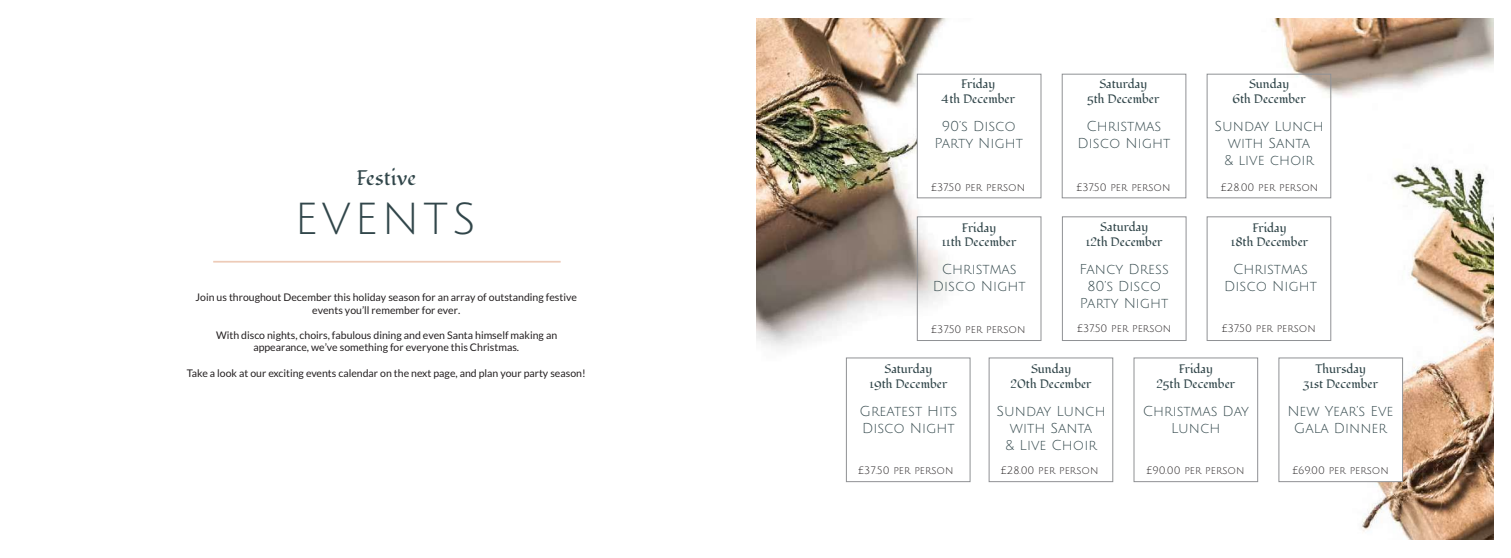
<style>
.page{position:relative;width:1511px;height:558px;background:#fff}
.page>*{position:absolute;margin:0;border:0;box-sizing:border-box;transform-origin:0 0}
.t1{font:43.75px "Julius Sans One";letter-spacing:.08em;color:#31464a}
.t2{font:21px "Fondamento";color:#31464a}
.t3{font:14px/16.8px "Julius Sans One";color:#31464a;text-align:center}
.t4{font:12.25px/14.7px "Fondamento";color:#31464a;text-align:center}
.t5{font:10.5px/12.6px "Lato";color:#231f20;text-align:center}
.t6{font:10.5px "Julius Sans One";color:#231f20}
</style>
<div class="page">
<img style="left:756px;top:18px;width:737px;height:521px">
<hr style="left:213px;top:261px;width:347px;height:1px;background:#edcbb8">
<div style="left:917px;top:74px;width:123px;height:124px;background:#fff"></div>
<div style="left:916px;top:74px;width:125px;height:124px;border:1px solid #8f9194"></div>
<div style="left:916px;top:216px;width:125px;height:125px;border:1px solid #8f9194"></div>
<div style="left:1061px;top:74px;width:125px;height:124px;border:1px solid #8f9194"></div>
<div style="left:1206px;top:74px;width:124px;height:124px;border:1px solid #8f9194"></div>
<div style="left:1206px;top:216px;width:124px;height:125px;border:1px solid #8f9194"></div>
<div style="left:1061px;top:216px;width:125px;height:125px;border:1px solid #8f9194"></div>
<div style="left:988px;top:357px;width:125px;height:125px;border:1px solid #8f9194"></div>
<div style="left:1133px;top:357px;width:124px;height:125px;border:1px solid #8f9194"></div>
<div style="left:1278px;top:358px;width:124px;height:123px;background:#fff"></div>
<div style="left:1278px;top:357px;width:124px;height:125px;border:1px solid #8f9194"></div>
<div style="left:845px;top:357px;width:125px;height:125px;border:1px solid #8f9194"></div>
<h2 class="t2" style="left:356px;top:165px;width:61px">Festive</h2>
<h1 class="t1" style="left:294px;top:193px;width:183px">EVENTS</h1>
<p class="t5" style="left:195px;top:292px;width:383px">Join us throughout December this holiday season for an array of outstanding festive events you’ll remember for ever.</p>
<p class="t5" style="left:216px;top:329px;width:342px">With disco nights, choirs, fabulous dining and even Santa himself making an appearance, we’ve something for everyone this Christmas.</p>
<p class="t5" style="left:187px;top:367px;width:400px">Take a look at our exciting events calendar on the next page, and plan your party season!</p>
<p class="t4" style="left:941px;top:77px;width:75px">Friday<br>4th December</p>
<h3 class="t3" style="left:934px;top:118px;width:90px">90’s Disco<br>Party Night</h3>
<p class="t4" style="left:1087px;top:77px;width:74px">Saturday<br>5th December</p>
<h3 class="t3" style="left:1077px;top:118px;width:94px">Christmas<br>Disco Night</h3>
<p class="t4" style="left:1232px;top:77px;width:75px">Sunday<br>6th December</p>
<h3 class="t3" style="left:1214px;top:118px;width:110px">Sunday Lunch with Santa<br>&amp; live choir</h3>
<p class="t6" style="left:931px;top:181px;width:95px">£37.50 per person</p>
<p class="t6" style="left:1076px;top:181px;width:95px">£37.50 per person</p>
<p class="t6" style="left:1221px;top:181px;width:99px">£28.00 per person</p>
<p class="t4" style="left:941px;top:220px;width:76px">Friday<br>11th December</p>
<h3 class="t3" style="left:932px;top:261px;width:94px">Christmas<br>Disco Night</h3>
<p class="t4" style="left:1085px;top:219px;width:78px">Saturday<br>12th December</p>
<h3 class="t3" style="left:1079px;top:261px;width:91px">Fancy Dress<br>80’s Disco<br>Party Night</h3>
<p class="t4" style="left:1230px;top:220px;width:79px">Friday<br>18th December</p>
<h3 class="t3" style="left:1223px;top:261px;width:94px">Christmas<br>Disco Night</h3>
<p class="t6" style="left:931px;top:323px;width:95px">£37.50 per person</p>
<p class="t6" style="left:1077px;top:322px;width:95px">£37.50 per person</p>
<p class="t6" style="left:1221px;top:322px;width:95px">£37.50 per person</p>
<p class="t4" style="left:869px;top:361px;width:79px">Saturday<br>19th December</p>
<h3 class="t3" style="left:859px;top:402px;width:99px;text-align:left">Greatest Hits<br>Disco Night</h3>
<p class="t4" style="left:1010px;top:361px;width:82px">Sunday<br>20th December</p>
<h3 class="t3" style="left:996px;top:402px;width:110px">Sunday Lunch with Santa<br>&amp; Live Choir</h3>
<p class="t4" style="left:1156px;top:361px;width:80px">Friday<br>25th December</p>
<h3 class="t3" style="left:1142px;top:402px;width:108px">Christmas Day<br>Lunch</h3>
<p class="t4" style="left:1302px;top:361px;width:77px">Thursday<br>31st December</p>
<h3 class="t3" style="left:1287px;top:402px;width:108px">New Year’s Eve<br>Gala Dinner</h3>
<p class="t6" style="left:858px;top:464px;width:96px">£37.50 per person</p>
<p class="t6" style="left:1001px;top:464px;width:99px">£28.00 per person</p>
<p class="t6" style="left:1146px;top:464px;width:99px">£90.00 per person</p>
<p class="t6" style="left:1292px;top:464px;width:98px">£69.00 per person</p>
</div>
